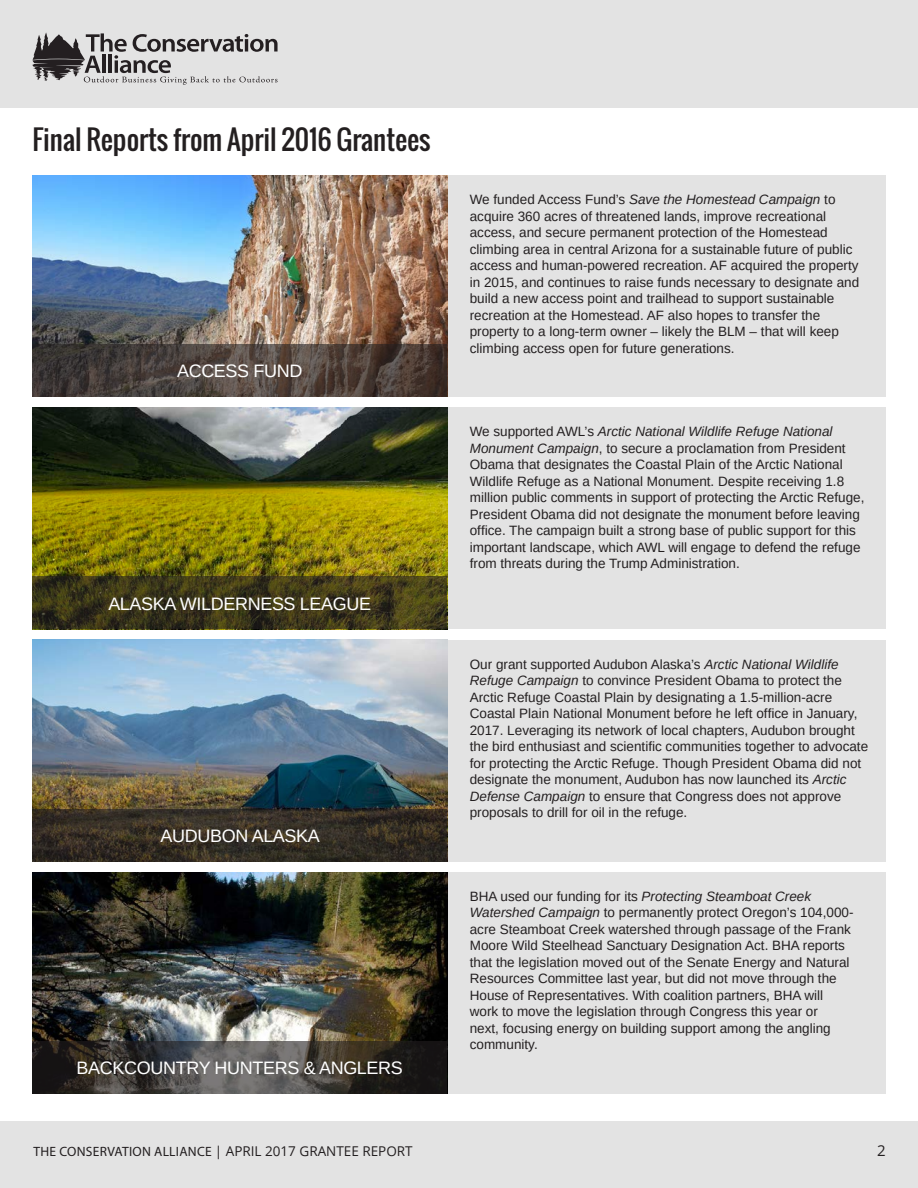
<style>
.page{position:relative;width:918px;height:1188px;background:#fff}
.page>*{position:absolute;margin:0;border:0;box-sizing:border-box;transform-origin:0 0}
.Title_Black{font:27px "Oswald";color:#231f20}
.grantee_name{font:18px "Arimo";letter-spacing:-.02em;color:#fff}
.t1{font:15px "Open Sans";color:#231f20}
.SMALL_COPY{font:13.5px/16.5px "Arimo";color:#231f20}
.t2{font:13.5px "Myriad Pro";letter-spacing:.02em;color:#231f20}
.s1{font-family:"Open Sans"}
.s2{font-style:italic}
</style>
<div class="page">
<div style="left:0;top:0;width:918px;height:108px;background:#e3e3e3"></div>
<svg style="left:32px;top:32px;width:246px;height:53px"></svg>
<div style="left:0;top:1121px;width:918px;height:67px;background:#e3e3e3"></div>
<div style="left:32px;top:176px;width:854px;height:221px;background:#e3e3e3"></div>
<div style="left:32px;top:408px;width:854px;height:221px;background:#e3e3e3"></div>
<div style="left:32px;top:640px;width:854px;height:221px;background:#e3e3e3"></div>
<div style="left:32px;top:872px;width:854px;height:222px;background:#e3e3e3"></div>
<img style="left:32px;top:176px;width:415px;height:169px">
<img style="left:32px;top:408px;width:415px;height:169px">
<img style="left:32px;top:640px;width:415px;height:169px">
<img style="left:32px;top:872px;width:415px;height:169px">
<svg style="left:32px;top:345px;width:415px;height:52px;background:#4b403b"></svg>
<svg style="left:32px;top:577px;width:415px;height:52px;background:#3d3719"></svg>
<svg style="left:32px;top:809px;width:415px;height:52px;background:#352e24"></svg>
<svg style="left:32px;top:1041px;width:415px;height:53px;background:#3f3c39"></svg>
<p class="Title_Black" style="left:32px;top:119px;width:400px">Final Reports from April 2016 Grantees</p>
<p class="grantee_name" style="left:177px;top:360px;width:127px">ACCESS FUND</p>
<p class="grantee_name" style="left:108px;top:592px;width:264px">ALASKA WILDERNESS LEAGUE</p>
<p class="grantee_name" style="left:161px;top:824px;width:161px">AUDUBON ALASKA</p>
<p class="grantee_name" style="left:77px;top:1056px;width:328px">BACKCOUNTRY HUNTERS &amp; ANGLERS</p>
<p class="t2" style="left:34px;top:1143px;width:381px">THE CONSERVATION ALLIANCE <span class="s1">| APRIL 2017 GRANTEE REPORT</span></p>
<p class="SMALL_COPY" style="left:470px;top:191px;width:391px">We funded Access Fund’s <span class="s2">Save the Homestead Campaign</span> to acquire 360 acres of threatened lands, improve recreational access, and secure permanent protection of the Homestead climbing area in central Arizona for a sustainable future of public access and human-powered recreation. AF acquired the property in 2015, and continues to raise funds necessary to designate and build a new access point and trailhead to support sustainable recreation at the Homestead. AF also hopes to transfer the property to a long-term owner – likely the BLM – that will keep climbing access open for future generations.</p>
<p class="SMALL_COPY" style="left:470px;top:424px;width:396px">We supported AWL’s <span class="s2">Arctic National Wildlife Refuge National Monument Campaign</span>, to secure a proclamation from President Obama that designates the Coastal Plain of the Arctic National Wildlife Refuge as a National Monument. Despite receiving 1.8 million public comments in support of protecting the Arctic Refuge, President Obama did not designate the monument before leaving office. The campaign built a strong base of public support for this important landscape, which AWL will engage to defend the refuge from threats during the Trump Administration.</p>
<p class="SMALL_COPY" style="left:470px;top:656px;width:400px">Our grant supported Audubon Alaska’s <span class="s2">Arctic National Wildlife Refuge Campaign</span> to convince President Obama to protect the Arctic Refuge Coastal Plain by designating a 1.5-million-acre Coastal Plain National Monument before he left office in January, 2017. Leveraging its network of local chapters, Audubon brought the bird enthusiast and scientific communities together to advocate for protecting the Arctic Refuge. Though President Obama did not designate the monument, Audubon has now launched its <span class="s2">Arctic Defense Campaign</span> to ensure that Congress does not approve proposals to drill for oil in the refuge.</p>
<p class="SMALL_COPY" style="left:470px;top:888px;width:385px">BHA used our funding for its <span class="s2">Protecting Steamboat Creek Watershed Campaign</span> to permanently protect Oregon’s 104,000- acre Steamboat Creek watershed through passage of the Frank Moore Wild Steelhead Sanctuary Designation Act. BHA reports that the legislation moved out of the Senate Energy and Natural Resources Committee last year, but did not move through the House of Representatives. With coalition partners, BHA will work to move the legislation through Congress this year or<br>next, focusing energy on building support among the angling community.</p>
<p class="t1" style="left:877px;top:1140px;width:10px">2</p>
</div>
